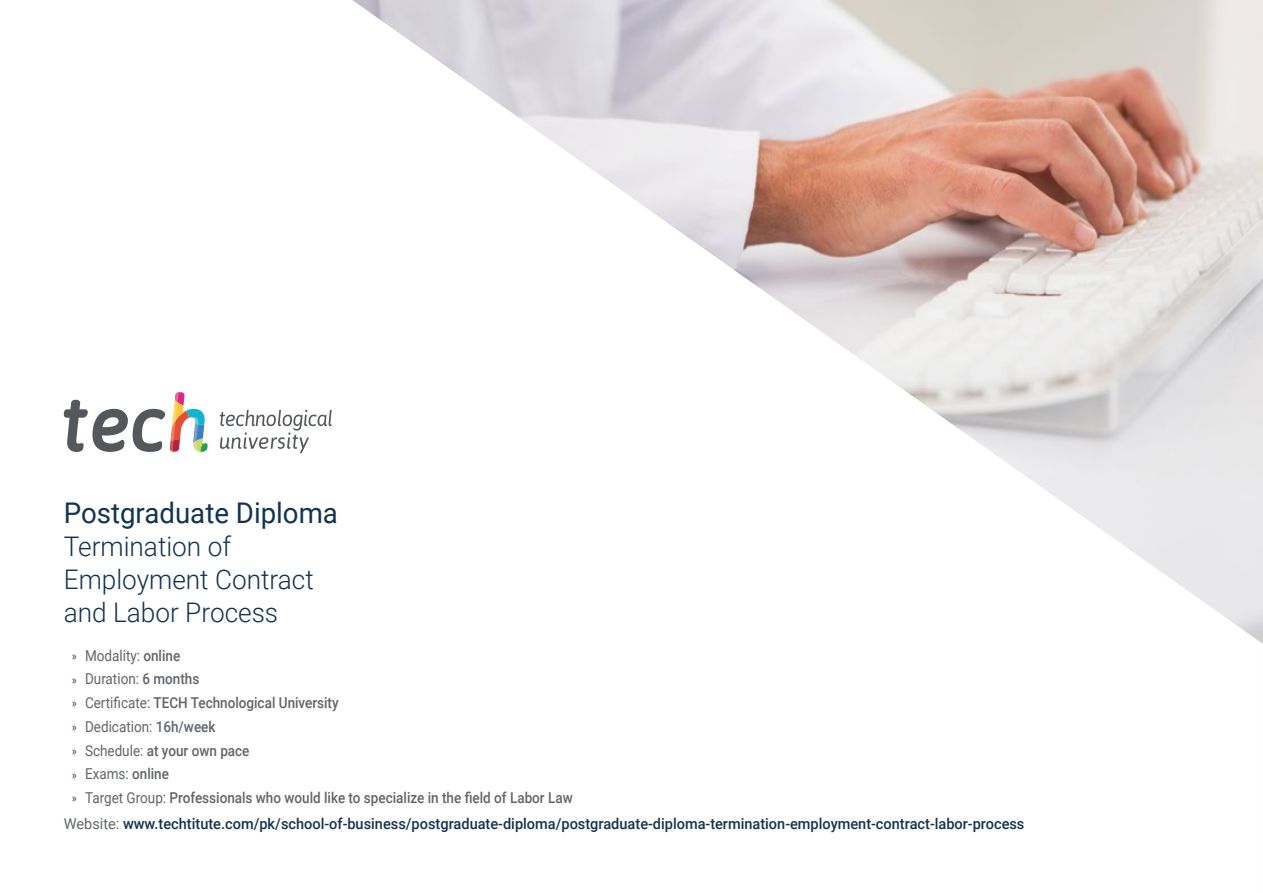
<style>
.page{position:relative;width:1263px;height:893px;background:#fff}
.page>*{position:absolute;margin:0;border:0;box-sizing:border-box;transform-origin:0 0}
.t1{font:28.5px "Roboto";color:#123352}
.t2{font:300 27px/33px "Roboto";color:#123352}
.t3{font:500 15px/23.7px "Roboto";color:#61646a;scale:.9 1}
.t4{font:500 15px "Roboto";color:#133352}
.s1{font-family:"Myriad Pro";font-weight:400;font-size:12px;color:#113452}
.s2{font-weight:400}
.s3{font-weight:400;color:#61646a}
</style>
<div class="page">
<img style="left:352px;top:0;width:911px;height:644px">
<svg style="left:64px;top:392px;width:144px;height:60px"></svg>
<svg style="left:220px;top:410px;width:112px;height:43px"></svg>
<h1 class="t1" style="left:64px;top:493px;width:276px">Postgraduate Diploma</h1>
<h2 class="t2" style="left:64px;top:529px;width:251px">Termination of<br>Employment Contract and Labor Process</h2>
<p class="t3" style="left:72px;top:643px;width:557px"><span class="s1">»</span> <span class="s2">Modality:</span> online<br><span class="s1">»</span> <span class="s2">Duration:</span> 6 months<br><span class="s1">»</span> <span class="s2">Certificate:</span> TECH Technological University<br><span class="s1">»</span> <span class="s2">Dedication:</span> 16h/week<br><span class="s1">»</span> <span class="s2">Schedule:</span> at your own pace<br><span class="s1">»</span> <span class="s2">Exams:</span> online<br><span class="s1">»</span> <span class="s2">Target Group:</span> Professionals who would like to specialize in the field of Labor Law</p>
<p class="t4" style="left:64px;top:813px;width:962px"><span class="s3">Website:</span> www.techtitute.com/pk/school-of-business/postgraduate-diploma/postgraduate-diploma-termination-employment-contract-labor-process</p>
</div>
